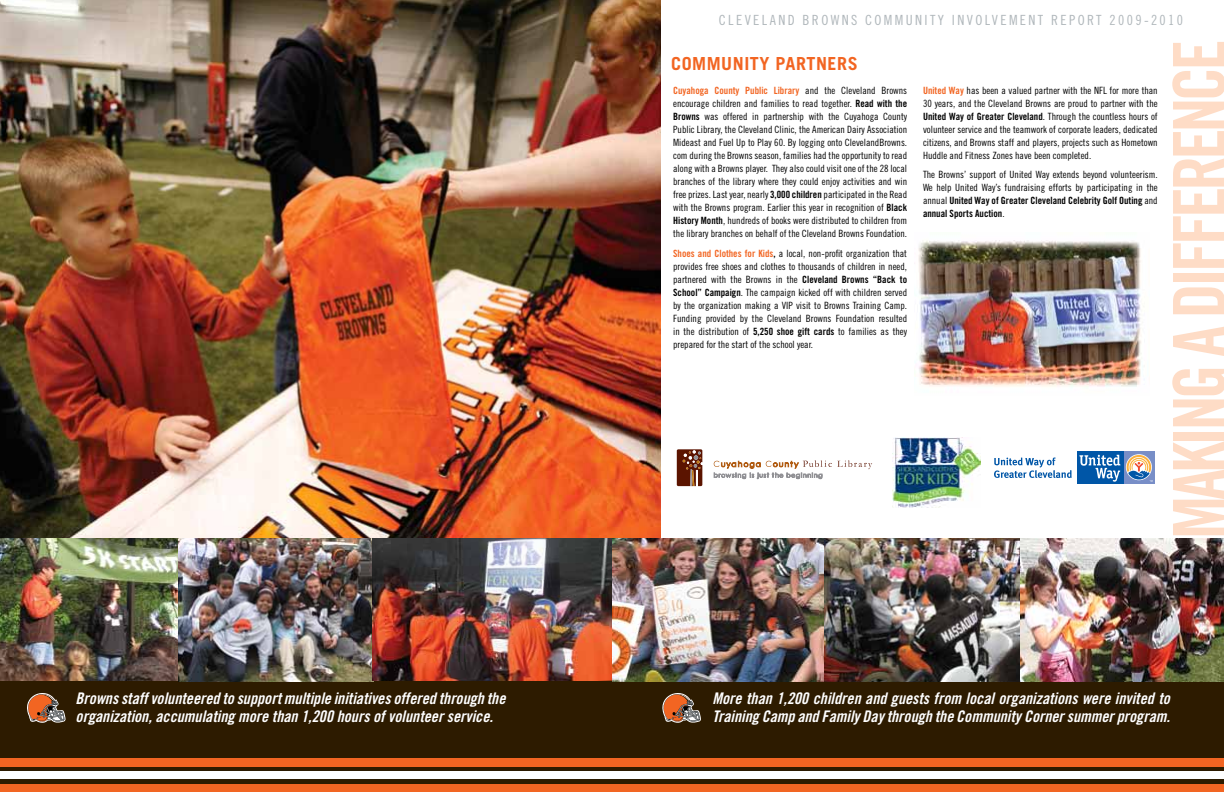
<style>
.page{position:relative;width:1224px;height:792px;background:#fff}
.page>*{position:absolute;margin:0;border:0;box-sizing:border-box;transform-origin:0 0}
.t1{font:72px "Trade Gothic Bold Cond Twenty";letter-spacing:-.06em;color:#fedcc6}
.t2{font:700 18px "Trade Gothic";letter-spacing:.03em;color:#f26522}
.t3{font:16px/18px "Trade Gothic Bold Cond Twenty Obl";color:#fff}
.t4{font:14px "Trade Gothic Cond Eighteen";letter-spacing:.17em;color:#b0b7bb}
.t5{font:10px/13px "Trade Gothic Cond Eighteen";color:#000;text-align:justify}
.t6{font:10px/13px "Trade Gothic Bold Cond Twenty";color:#000}
.t7{font:10px "Trade Gothic Bold Cond Twenty";color:#f26522}
.s1{font-family:"Trade Gothic Cond Eighteen";color:#000}
.s2{font-family:"Trade Gothic Bold Cond Twenty"}
.s3{font-family:"Trade Gothic Bold Cond Twenty";color:#f26522}
.s4{font-family:"Trade Gothic Cond Eighteen"}
</style>
<div class="page">
<img style="left:918px;top:240px;width:226px;height:147px">
<div style="left:0;top:673px;width:1224px;height:107px;background:#2d1b00"></div>
<div style="left:0;top:759px;width:1224px;height:33px;background:#f26522"></div>
<div style="left:0;top:767px;width:1224px;height:17px;background:#2d1b00"></div>
<div style="left:0;top:772px;width:1224px;height:7px;background:#fff"></div>
<img style="left:0;top:0;width:661px;height:538px">
<svg style="left:27px;top:693px;width:39px;height:30px"></svg>
<svg style="left:662px;top:693px;width:39px;height:30px"></svg>
<img style="left:0;top:538px;width:808px;height:143px">
<img style="left:178px;top:538px;width:195px;height:143px">
<img style="left:808px;top:538px;width:416px;height:143px">
<svg style="left:714px;top:460px;width:158px;height:19px"></svg>
<svg style="left:677px;top:449px;width:25px;height:37px"></svg>
<img style="left:893px;top:437px;width:87px;height:70px">
<div style="left:1123px;top:451px;width:32px;height:33px;background:#788ec7"></div>
<svg style="left:1126px;top:454px;width:26px;height:26px"></svg>
<div style="left:1077px;top:451px;width:46px;height:33px;background:#0056a7"></div>
<svg style="left:1127px;top:455px;width:26px;height:27px"></svg>
<svg style="left:1079px;top:455px;width:41px;height:27px"></svg>
<svg style="left:994px;top:458px;width:78px;height:20px"></svg>
<h3 class="t4" style="left:719px;top:12px;width:466px">CLEVELAND BROWNS COMMUNITY INVOLVEMENT REPORT 2009-2010</h3>
<h1 class="t1" style="left:1156px;top:539px;width:501px;rotate:-90deg">MAKING A DIFFERENCE</h1>
<h2 class="t2" style="left:671px;top:52px;width:188px">COMMUNITY PARTNERS</h2>
<p class="t7" style="left:673px;top:84px;width:235px">Cuyahoga County Public Library <span class="s1">and the Cleveland Browns</span></p>
<p class="t5" style="left:673px;top:97px;width:236px">encourage children and families to read together. <span class="s2">Read with the Browns</span> was offered in partnership with the Cuyahoga County Public Library, the Cleveland Clinic, the American Dairy Association Mideast and Fuel Up to Play 60. By logging onto ClevelandBrowns. com during the Browns season, families had the opportunity to read along with a Browns player. They also could visit one of the 28 local branches of the library where they could enjoy activities and win free prizes. Last year, nearly <span class="s2">3,000 children</span> participated in the Read with the Browns program. Earlier this year in recognition of <span class="s2">Black History Month</span>, hundreds of books were distributed to children from the library branches on behalf of the Cleveland Browns Foundation.</p>
<p class="t5" style="left:673px;top:247px;width:236px"><span class="s3">Shoes and Clothes for Kids</span><span class="s2">,</span> a local, non-profit organization that provides free shoes and clothes to thousands of children in need, partnered with the Browns in the <span class="s2">Cleveland Browns “Back to School” Campaign</span>. The campaign kicked off with children served by the organization making a VIP visit to Browns Training Camp.<br>Funding provided by the Cleveland Browns Foundation resulted in the distribution of <span class="s2">5,250 shoe gift cards</span> to families as they prepared for the start of the school year.</p>
<p class="t5" style="left:923px;top:84px;width:236px"><span class="s3">United Way</span> has been a valued partner with the NFL for more than<br>30 years, and the Cleveland Browns are proud to partner with the</p>
<p class="t6" style="left:923px;top:110px;width:236px">United Way of Greater Cleveland<span class="s4">. Through the countless hours of</span></p>
<p class="t5" style="left:923px;top:123px;width:236px">volunteer service and the teamwork of corporate leaders, dedicated citizens, and Browns staff and players, projects such as Hometown Huddle and Fitness Zones have been completed.</p>
<p class="t5" style="left:923px;top:168px;width:236px">The Browns’ support of United Way extends beyond volunteerism.<br>We help United Way’s fundraising efforts by participating in the</p>
<p class="t6" style="left:923px;top:194px;width:236px"><span class="s4">annual</span> United Way of Greater Cleveland Celebrity Golf Outing <span class="s4">and </span>annual Sports Auction<span class="s4">.</span></p>
<h3 class="t3" style="left:76px;top:689px;width:431px">Browns staff volunteered to support multiple initiatives offered through the organization, accumulating more than 1,200 hours of volunteer service.</h3>
<h3 class="t3" style="left:712px;top:689px;width:459px">More than 1,200 children and guests from local organizations were invited to<br>Training Camp and Family Day through the Community Corner summer program.</h3>
</div>
